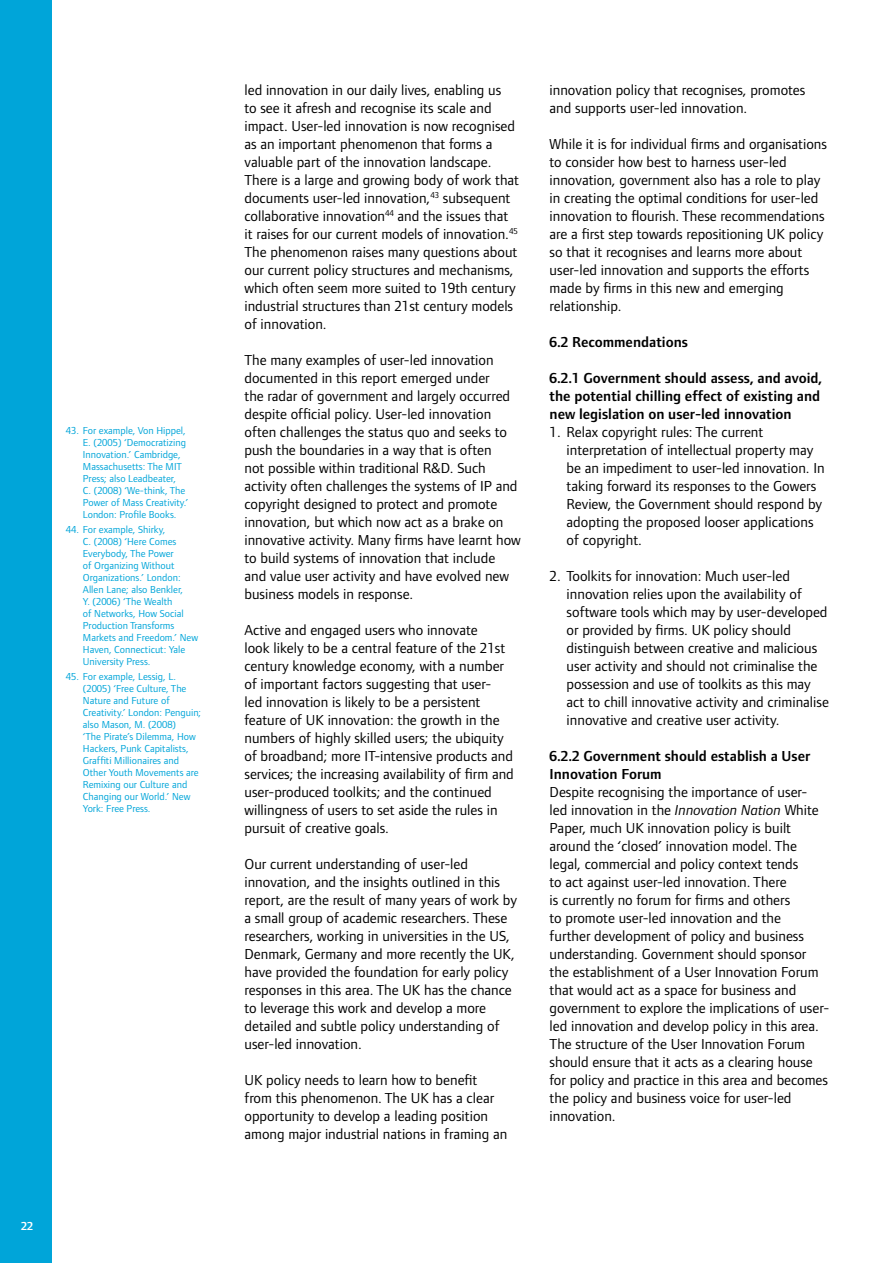
<style>
.page{position:relative;width:893px;height:1263px;background:#fff}
.page>*{position:absolute;margin:0;border:0;box-sizing:border-box;transform-origin:0 0}
.t1{font:15px/18px "Foundry Form Sans";color:#000}
.t2{font:600 15px/18px "Foundry Form Sans";color:#000}
.t3{font:600 12px "Foundry Form Sans";color:#fff}
.t4{font:10.5px/12px "Foundry Form Sans";color:#00a5d9}
.s1{font-style:italic}
</style>
<div class="page">
<div style="left:0;top:0;width:51px;height:1263px;background:#00a5d9"></div>
<p class="t4" style="left:83px;top:424px;width:107px;text-indent:-17px">43. For example, Von Hippel,<br>E. (2005) ‘Democratizing<br>Innovation.’ Cambridge,<br>Massachusetts: The MIT<br>Press; also Leadbeater,<br>C. (2008) ‘We-think, The<br>Power of Mass Creativity.’<br>London: Profile Books.</p>
<p class="t4" style="left:83px;top:523px;width:117px;text-indent:-17px">44. For example, Shirky,<br>C. (2008) ‘Here Comes<br>Everybody, The Power<br>of Organizing Without<br>Organizations.’ London:<br>Allen Lane; also Benkler,<br>Y. (2006) ‘The Wealth<br>of Networks, How Social<br>Production Transforms<br>Markets and Freedom.’ New<br>Haven, Connecticut: Yale<br>University Press.</p>
<p class="t4" style="left:83px;top:670px;width:120px;text-indent:-17px">45. For example, Lessig, L. (2005) ‘Free Culture, The<br>Nature and Future of<br>Creativity.’ London: Penguin; also Mason, M. (2008)<br>‘The Pirate’s Dilemma, How<br>Hackers, Punk Capitalists,<br>Graffiti Millionaires and<br>Other Youth Movements are<br>Remixing our Culture and<br>Changing our World.’ New<br>York: Free Press.</p>
<p class="t3" style="left:21px;top:1219px;width:13px">22</p>
<p class="t1" style="left:244px;top:80px;width:276px">led innovation in our daily lives, enabling us<br>to see it afresh and recognise its scale and impact. User-led innovation is now recognised as an important phenomenon that forms a valuable part of the innovation landscape.<br>There is a large and growing body of work that documents user-led innovation,<sup>43</sup> subsequent collaborative innovation<sup>44</sup> and the issues that it raises for our current models of innovation.<sup>45<br></sup>The phenomenon raises many questions about our current policy structures and mechanisms, which often seem more suited to 19th century industrial structures than 21st century models of innovation.</p>
<p class="t1" style="left:244px;top:350px;width:278px">The many examples of user-led innovation documented in this report emerged under<br>the radar of government and largely occurred despite official policy. User-led innovation often challenges the status quo and seeks to push the boundaries in a way that is often<br>not possible within traditional R&amp;D. Such activity often challenges the systems of IP and copyright designed to protect and promote innovation, but which now act as a brake on innovative activity. Many firms have learnt how to build systems of innovation that include and value user activity and have evolved new business models in response.</p>
<p class="t1" style="left:244px;top:620px;width:271px">Active and engaged users who innovate<br>look likely to be a central feature of the 21st century knowledge economy, with a number of important factors suggesting that user-<br>led innovation is likely to be a persistent feature of UK innovation: the growth in the numbers of highly skilled users; the ubiquity of broadband; more IT-intensive products and services; the increasing availability of firm and user-produced toolkits; and the continued willingness of users to set aside the rules in pursuit of creative goals.</p>
<p class="t1" style="left:244px;top:854px;width:274px">Our current understanding of user-led innovation, and the insights outlined in this report, are the result of many years of work by a small group of academic researchers. These researchers, working in universities in the US, Denmark, Germany and more recently the UK, have provided the foundation for early policy responses in this area. The UK has the chance to leverage this work and develop a more detailed and subtle policy understanding of user-led innovation.</p>
<p class="t1" style="left:244px;top:1070px;width:264px">UK policy needs to learn how to benefit from this phenomenon. The UK has a clear opportunity to develop a leading position among major industrial nations in framing an</p>
<p class="t1" style="left:550px;top:80px;width:257px">innovation policy that recognises, promotes and supports user-led innovation.</p>
<p class="t1" style="left:550px;top:134px;width:279px">While it is for individual firms and organisations to consider how best to harness user-led innovation, government also has a role to play in creating the optimal conditions for user-led innovation to flourish. These recommendations are a first step towards repositioning UK policy so that it recognises and learns more about user-led innovation and supports the efforts made by firms in this new and emerging relationship.</p>
<p class="t2" style="left:550px;top:332px;width:140px">6.2 Recommendations</p>
<p class="t2" style="left:550px;top:368px;width:274px">6.2.1 Government should assess, and avoid, the potential chilling effect of existing and new legislation on user-led innovation</p>
<p class="t1" style="left:567px;top:422px;width:260px;text-indent:-17px">1. Relax copyright rules: The current interpretation of intellectual property may be an impediment to user-led innovation. In taking forward its responses to the Gowers Review, the Government should respond by adopting the proposed looser applications of copyright.</p>
<p class="t1" style="left:567px;top:566px;width:264px;text-indent:-17px">2. Toolkits for innovation: Much user-led innovation relies upon the availability of software tools which may by user-developed or provided by firms. UK policy should distinguish between creative and malicious user activity and should not criminalise the possession and use of toolkits as this may act to chill innovative activity and criminalise innovative and creative user activity.</p>
<p class="t2" style="left:550px;top:746px;width:262px">6.2.2 Government should establish a User<br>Innovation Forum</p>
<p class="t1" style="left:550px;top:782px;width:281px">Despite recognising the importance of user-<br>led innovation in the <span class="s1">Innovation Nation</span> White Paper, much UK innovation policy is built around the ‘closed’ innovation model. The legal, commercial and policy context tends<br>to act against user-led innovation. There<br>is currently no forum for firms and others<br>to promote user-led innovation and the<br>further development of policy and business understanding. Government should sponsor the establishment of a User Innovation Forum that would act as a space for business and government to explore the implications of user&shy;led innovation and develop policy in this area.<br>The structure of the User Innovation Forum should ensure that it acts as a clearing house for policy and practice in this area and becomes the policy and business voice for user-led innovation.</p>
</div>
